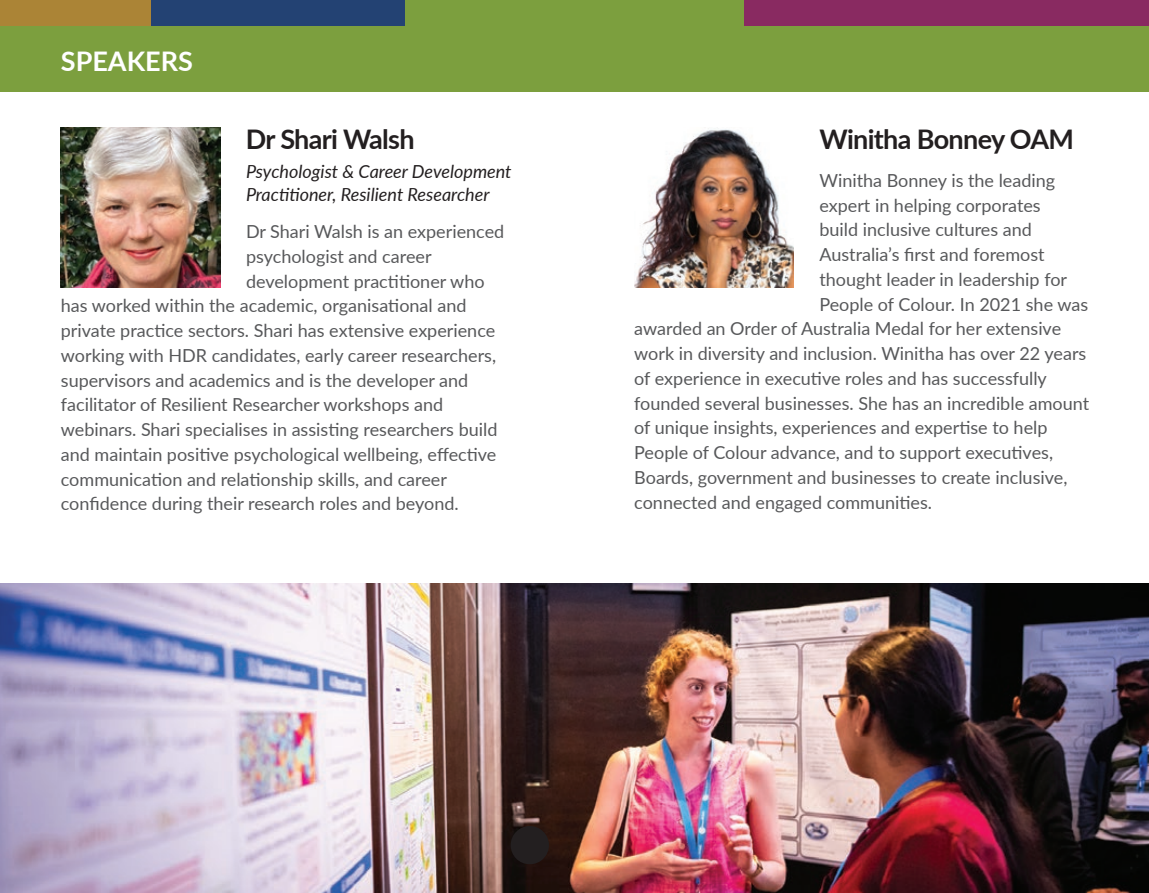
<style>
.page{position:relative;width:1149px;height:893px;background:#fff}
.page>*{position:absolute;margin:0;border:0;box-sizing:border-box;transform-origin:0 0}
.t1{font:700 27px "Lato";letter-spacing:-.025em;color:#231f20}
.t2{font:700 27px "Lato";color:#fff}
.t3{font:18px "Lato";color:#57585a}
.t4{font:italic 18px/22.5px "Lato";color:#231f20}
</style>
<div class="page">
<img style="left:0;top:584px;width:1148px;height:309px">
<div style="left:0;top:0;width:1148px;height:92px;background:#7c9f3e"></div>
<div style="left:743px;top:0;width:405px;height:26px;background:#892a61"></div>
<div style="left:150px;top:0;width:255px;height:26px;background:#234273"></div>
<div style="left:0;top:0;width:150px;height:26px;background:#ab8436"></div>
<img style="left:634px;top:129px;width:159px;height:158px">
<img style="left:61px;top:128px;width:159px;height:159px">
<div style="left:510px;top:826px;width:39px;height:38px;background:#231f20;border-radius:50%"></div>
<h1 class="t2" style="left:61px;top:42px;width:133px">SPEAKERS</h1>
<h1 class="t1" style="left:246px;top:120px;width:170px">Dr Shari Walsh</h1>
<p class="t4" style="left:246px;top:160px;width:267px">Psychologist &amp; Career Development<br>Practitioner, Resilient Researcher</p>
<p class="t3" style="left:246px;top:219px;width:260px">Dr Shari Walsh is an experienced</p>
<p class="t3" style="left:246px;top:244px;width:187px">psychologist and career</p>
<p class="t3" style="left:246px;top:268px;width:240px">development practitioner who</p>
<p class="t3" style="left:61px;top:293px;width:407px">has worked within the academic, organisational and</p>
<p class="t3" style="left:61px;top:318px;width:436px">private practice sectors. Shari has extensive experience</p>
<p class="t3" style="left:61px;top:343px;width:436px">working with HDR candidates, early career researchers,</p>
<p class="t3" style="left:61px;top:367px;width:409px">supervisors and academics and is the developer and</p>
<p class="t3" style="left:61px;top:392px;width:384px">facilitator of Resilient Researcher workshops and</p>
<p class="t3" style="left:61px;top:417px;width:438px">webinars. Shari specialises in assisting researchers build</p>
<p class="t3" style="left:61px;top:442px;width:437px">and maintain positive psychological wellbeing, effective</p>
<p class="t3" style="left:61px;top:466px;width:387px">communication and relationship skills, and career</p>
<p class="t3" style="left:61px;top:491px;width:399px">confidence during their research roles and beyond.</p>
<h1 class="t1" style="left:819px;top:120px;width:256px">Winitha Bonney OAM</h1>
<p class="t3" style="left:819px;top:167px;width:237px">Winitha Bonney is the leading</p>
<p class="t3" style="left:819px;top:192px;width:223px">expert in helping corporates</p>
<p class="t3" style="left:819px;top:217px;width:214px">build inclusive cultures and</p>
<p class="t3" style="left:819px;top:242px;width:227px">Australia’s first and foremost</p>
<p class="t3" style="left:819px;top:266px;width:249px">thought leader in leadership for</p>
<p class="t3" style="left:819px;top:291px;width:270px">People of Colour. In 2021 she was</p>
<p class="t3" style="left:634px;top:316px;width:428px">awarded an Order of Australia Medal for her extensive</p>
<p class="t3" style="left:634px;top:341px;width:453px">work in diversity and inclusion. Winitha has over 22 years</p>
<p class="t3" style="left:634px;top:365px;width:414px">of experience in executive roles and has successfully</p>
<p class="t3" style="left:634px;top:390px;width:456px">founded several businesses. She has an incredible amount</p>
<p class="t3" style="left:634px;top:415px;width:414px">of unique insights, experiences and expertise to help</p>
<p class="t3" style="left:634px;top:440px;width:420px">People of Colour advance, and to support executives,</p>
<p class="t3" style="left:634px;top:464px;width:434px">Boards, government and businesses to create inclusive,</p>
<p class="t3" style="left:634px;top:489px;width:299px">connected and engaged communities.</p>
</div>
